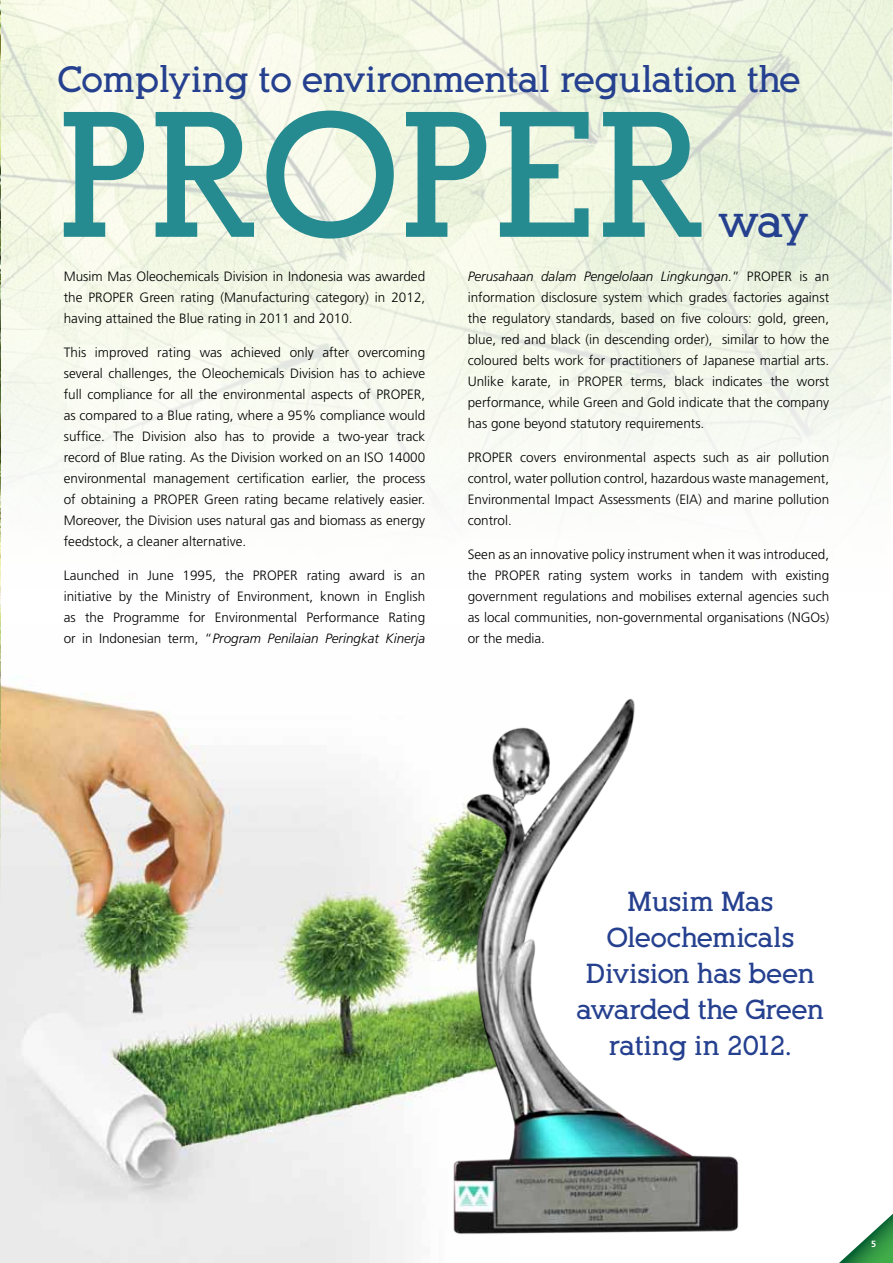
<style>
.page{position:relative;width:893px;height:1263px;background:#fff}
.page>*{position:absolute;margin:0;border:0;box-sizing:border-box;transform-origin:0 0}
.t1{font:700 45px "Alexandria FLF";color:#25408f}
.t2{font:700 36px "Alexandria FLF";color:#25408f}
.t3{font:700 27px/36px "Alexandria FLF";color:#25408f;text-align:center}
.t4{font:300 13.5px/21px "Frutiger";color:#000;text-align:justify}
.t5{font:700 9px "Frutiger";color:#fff}
.s1{font-style:italic}
</style>
<div class="page">
<img style="left:0;top:677px;width:445px;height:586px">
<svg style="left:839px;top:1214px;width:54px;height:49px"></svg>
<img style="left:1px;top:0;width:892px;height:505px">
<img style="left:445px;top:698px;width:294px;height:536px">
<svg style="left:64px;top:111px;width:637px;height:128px;background:#a0cbc1"></svg>
<img style="left:0;top:0;width:1px;height:955px">
<h2 class="t2" style="left:57px;top:61px;width:744px">Complying to environmental regulation the</h2>
<p class="t4" style="left:64px;top:266px;width:363px">Musim Mas Oleochemicals Division in Indonesia was awarded the PROPER Green rating (Manufacturing category) in 2012, having attained the Blue rating in 2011 and 2010.</p>
<p class="t4" style="left:64px;top:342px;width:363px">This improved rating was achieved only after overcoming several challenges, the Oleochemicals Division has to achieve full compliance for all the environmental aspects of PROPER, as compared to a Blue rating, where a 95% compliance would suffice. The Division also has to provide a two-year track record of Blue rating. As the Division worked on an ISO 14000 environmental management certification earlier, the process of obtaining a PROPER Green rating became relatively easier.<br>Moreover, the Division uses natural gas and biomass as energy feedstock, a cleaner alternative.</p>
<p class="t4" style="left:64px;top:564px;width:363px">Launched in June 1995, the PROPER rating award is an initiative by the Ministry of Environment, known in English as the Programme for Environmental Performance Rating or in Indonesian term, “<span class="s1">Program Penilaian Peringkat Kinerja</span></p>
<h1 class="t1" style="left:718px;top:198px;width:93px">way</h1>
<p class="t4" style="left:468px;top:266px;width:363px"><span class="s1">Perusahaan dalam Pengelolaan Lingkungan.</span>” PROPER is an information disclosure system which grades factories against the regulatory standards, based on five colours: gold, green, blue, red and black (in descending order), similar to how the coloured belts work for practitioners of Japanese martial arts.<br>Unlike karate, in PROPER terms, black indicates the worst performance, while Green and Gold indicate that the company has gone beyond statutory requirements.</p>
<p class="t4" style="left:468px;top:447px;width:363px">PROPER covers environmental aspects such as air pollution control, water pollution control, hazardous waste management, Environmental Impact Assessments (EIA) and marine pollution control.</p>
<p class="t4" style="left:468px;top:543px;width:363px">Seen as an innovative policy instrument when it was introduced, the PROPER rating system works in tandem with existing government regulations and mobilises external agencies such as local communities, non-governmental organisations (NGOs) or the media.</p>
<h3 class="t3" style="left:576px;top:883px;width:249px">Musim Mas<br>Oleochemicals<br>Division has been awarded the Green rating in 2012.</h3>
<p class="t5" style="left:871px;top:1239px;width:7px">5</p>
</div>
